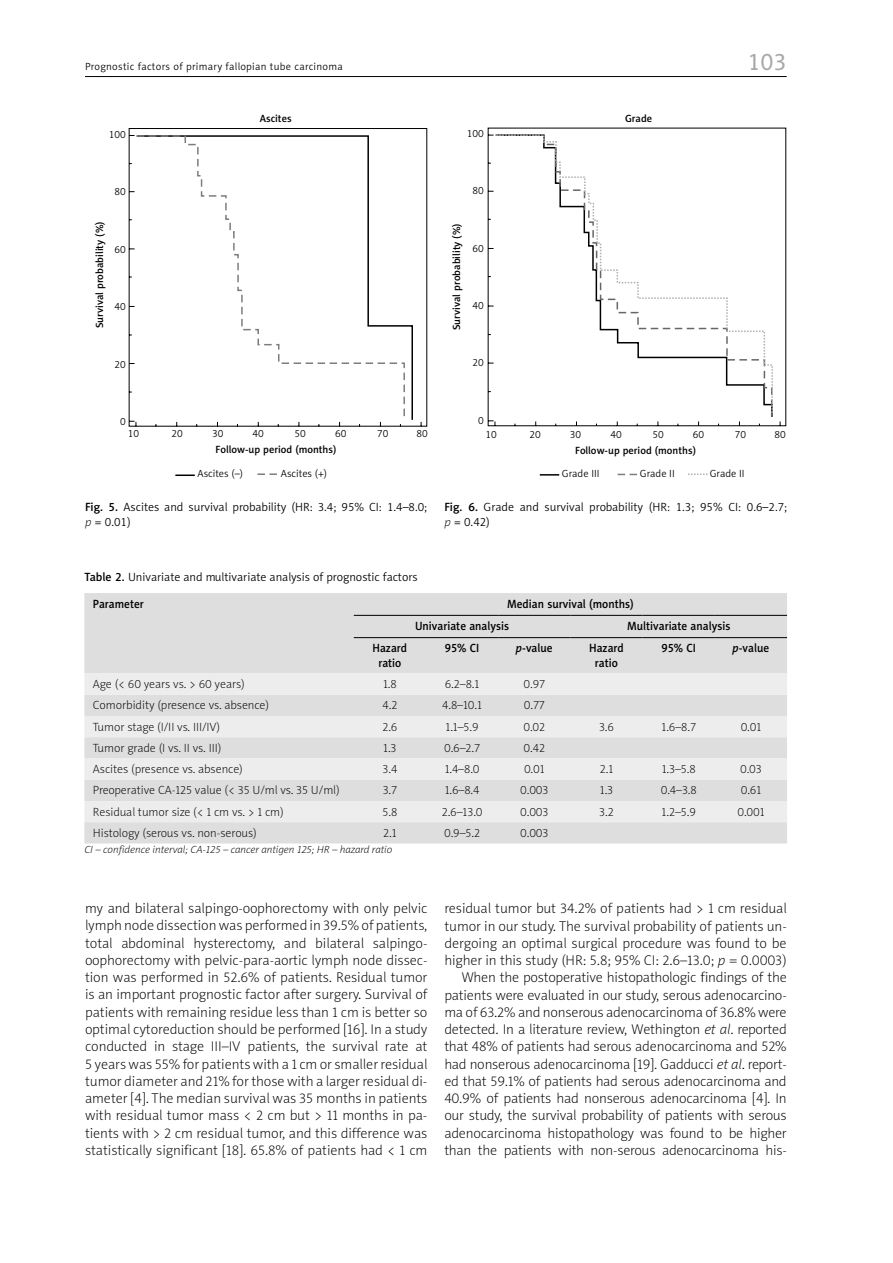
<style>
.page{position:relative;width:893px;height:1263px;background:#fff}
.page>*{position:absolute;margin:0;border:0;box-sizing:border-box;transform-origin:0 0}
.t1{font:24px "Naomi Sans EFN";color:#a8a8a7}
.t2{font:14.25px/17.2px "Naomi Sans EFN Thin";letter-spacing:-.01em;color:#000;text-align:justify}
.t3{font:12px "Naomi Sans EFN Thin";color:#000}
.t4{font:12px/15px "Naomi Sans EFN Light";color:#000}
.t5{font:12px/15px "Naomi Sans EFN Medium";color:#000;text-align:center;scale:.95 1}
.t6{font:10.5px "Naomi Sans EFN Medium";color:#000}
.t7{font:10.5px "Naomi Sans EFN Light";color:#000}
.t8{font:italic 10.5px "Naomi Sans EFN Thin";color:#000}
.t9{font:10.5px "Naomi Sans EFN Light";letter-spacing:.03em;color:#000}
.s1{font-family:"Naomi Sans EFN Medium"}
.s2{font-family:"Naomi Sans EFN Thin";font-style:italic}
.s3{font-style:italic}
</style>
<div class="page">
<hr style="left:85px;top:76px;width:702px;height:1px;background:#000">
<svg style="left:257px;top:473px;width:20px;height:2px"></svg>
<svg style="left:618px;top:474px;width:19px;height:1px"></svg>
<hr style="left:175px;top:474px;width:20px;height:2px;background:#000">
<svg style="left:540px;top:474px;width:19px;height:2px"></svg>
<svg style="left:487px;top:127px;width:299px;height:299px"></svg>
<svg style="left:495px;top:134px;width:279px;height:281px"></svg>
<svg style="left:128px;top:128px;width:300px;height:299px"></svg>
<svg style="left:406px;top:135px;width:8px;height:286px"></svg>
<svg style="left:135px;top:135px;width:271px;height:286px"></svg>
<div style="left:84px;top:593px;width:703px;height:250px;background:#dedede"></div>
<svg style="left:84px;top:673px;width:703px;height:149px;background:#e6e6e6"></svg>
<hr style="left:354px;top:615px;width:72px;height:1px;background:#000">
<hr style="left:426px;top:615px;width:72px;height:1px;background:#000">
<hr style="left:498px;top:615px;width:72px;height:1px;background:#000">
<hr style="left:570px;top:615px;width:73px;height:1px;background:#000">
<hr style="left:643px;top:615px;width:72px;height:1px;background:#000">
<hr style="left:715px;top:615px;width:72px;height:1px;background:#000">
<hr style="left:354px;top:637px;width:72px;height:1px;background:#000">
<hr style="left:426px;top:637px;width:72px;height:1px;background:#000">
<hr style="left:498px;top:637px;width:72px;height:1px;background:#000">
<hr style="left:570px;top:637px;width:73px;height:1px;background:#000">
<hr style="left:643px;top:637px;width:72px;height:1px;background:#000">
<hr style="left:715px;top:637px;width:72px;height:1px;background:#000">
<svg style="left:688px;top:473px;width:19px;height:2px"></svg>
<p class="t9" style="left:85px;top:61px;width:259px">Prognostic factors of primary fallopian tube carcinoma</p>
<h1 class="t1" style="left:747px;top:47px;width:41px">103</h1>
<p class="t7" style="left:109px;top:128px;width:19px">100</p>
<p class="t7" style="left:115px;top:186px;width:13px">80</p>
<p class="t6" style="left:260px;top:112px;width:33px">Ascites</p>
<p class="t6" style="left:625px;top:112px;width:29px">Grade</p>
<p class="t7" style="left:467px;top:127px;width:19px">100</p>
<p class="t7" style="left:472px;top:185px;width:13px">80</p>
<p class="t6" style="left:93px;top:328px;width:109px;rotate:-90deg">Survival probability (%)</p>
<p class="t6" style="left:450px;top:330px;width:109px;rotate:-90deg">Survival probability (%)</p>
<p class="t7" style="left:115px;top:243px;width:13px">60</p>
<p class="t7" style="left:115px;top:301px;width:13px">40</p>
<p class="t7" style="left:472px;top:242px;width:13px">60</p>
<p class="t7" style="left:472px;top:299px;width:13px">40</p>
<p class="t7" style="left:115px;top:358px;width:13px">20</p>
<p class="t7" style="left:472px;top:357px;width:13px">20</p>
<p class="t7" style="left:120px;top:415px;width:7px">0</p>
<p class="t7" style="left:478px;top:414px;width:7px">0</p>
<p class="t7" style="left:128px;top:427px;width:13px">10</p>
<p class="t7" style="left:172px;top:427px;width:13px">20</p>
<p class="t7" style="left:212px;top:427px;width:13px">30</p>
<p class="t7" style="left:253px;top:427px;width:13px">40</p>
<p class="t7" style="left:295px;top:427px;width:13px">50</p>
<p class="t7" style="left:335px;top:427px;width:13px">60</p>
<p class="t7" style="left:377px;top:427px;width:13px">70</p>
<p class="t7" style="left:417px;top:427px;width:13px">80</p>
<p class="t7" style="left:485px;top:428px;width:13px">10</p>
<p class="t7" style="left:529px;top:428px;width:13px">20</p>
<p class="t7" style="left:570px;top:428px;width:13px">30</p>
<p class="t7" style="left:610px;top:428px;width:13px">40</p>
<p class="t7" style="left:652px;top:428px;width:13px">50</p>
<p class="t7" style="left:693px;top:428px;width:13px">60</p>
<p class="t7" style="left:735px;top:428px;width:13px">70</p>
<p class="t7" style="left:774px;top:428px;width:13px">80</p>
<p class="t6" style="left:216px;top:444px;width:122px">Follow-up period (months)</p>
<p class="t6" style="left:575px;top:444px;width:122px">Follow-up period (months)</p>
<p class="t7" style="left:198px;top:467px;width:47px">Ascites (–)</p>
<p class="t7" style="left:281px;top:467px;width:48px">Ascites (+)</p>
<p class="t7" style="left:562px;top:468px;width:39px">Grade III</p>
<p class="t7" style="left:640px;top:468px;width:36px">Grade II</p>
<p class="t7" style="left:710px;top:468px;width:36px">Grade II</p>
<p class="t4" style="left:85px;top:499px;width:344px"><span class="s1">Fig. 5.</span> Ascites and survival probability (HR: 3.4; 95% CI: 1.4–8.0; <span class="s2">p</span> = 0.01)</p>
<p class="t4" style="left:444px;top:499px;width:344px"><span class="s1">Fig. 6.</span> Grade and survival probability (HR: 1.3; 95% CI: 0.6–2.7; <span class="s2">p</span> = 0.42)</p>
<p class="t4" style="left:84px;top:569px;width:335px"><span class="s1">Table 2.</span> Univariate and multivariate analysis of prognostic factors</p>
<p class="t5" style="left:93px;top:596px;width:55px">Parameter</p>
<p class="t5" style="left:415px;top:593px;width:232px;line-height:22.2px;text-align:left;text-indent:92px">Median survival (months)<br>Univariate analysis</p>
<p class="t5" style="left:627px;top:618px;width:110px">Multivariate analysis</p>
<p class="t5" style="left:373px;top:641px;width:38px">Hazard ratio</p>
<p class="t5" style="left:445px;top:641px;width:38px">95% CI</p>
<p class="t5" style="left:516px;top:641px;width:40px"><span class="s3">p</span>-value</p>
<p class="t5" style="left:589px;top:641px;width:38px">Hazard ratio</p>
<p class="t5" style="left:661px;top:641px;width:38px">95% CI</p>
<p class="t5" style="left:733px;top:641px;width:40px"><span class="s3">p</span>-value</p>
<p class="t3" style="left:93px;top:677px;width:153px">Age (&lt; 60 years vs. &gt; 60 years)</p>
<p class="t3" style="left:383px;top:677px;width:15px">1.8</p>
<p class="t3" style="left:445px;top:677px;width:36px">6.2–8.1</p>
<p class="t3" style="left:524px;top:677px;width:23px">0.97</p>
<p class="t3" style="left:93px;top:699px;width:178px">Comorbidity (presence vs. absence)</p>
<p class="t3" style="left:382px;top:699px;width:16px">4.2</p>
<p class="t3" style="left:442px;top:699px;width:41px">4.8–10.1</p>
<p class="t3" style="left:524px;top:699px;width:22px">0.77</p>
<p class="t3" style="left:93px;top:720px;width:129px">Tumor stage (I/II vs. III/IV)</p>
<p class="t3" style="left:382px;top:720px;width:17px">2.6</p>
<p class="t3" style="left:446px;top:720px;width:34px">1.1–5.9</p>
<p class="t3" style="left:523px;top:720px;width:23px">0.02</p>
<p class="t3" style="left:599px;top:720px;width:16px">3.6</p>
<p class="t3" style="left:662px;top:720px;width:36px">1.6–8.7</p>
<p class="t3" style="left:741px;top:720px;width:22px">0.01</p>
<p class="t3" style="left:93px;top:741px;width:130px">Tumor grade (I vs. II vs. III)</p>
<p class="t3" style="left:383px;top:741px;width:15px">1.3</p>
<p class="t3" style="left:444px;top:741px;width:37px">0.6–2.7</p>
<p class="t3" style="left:524px;top:741px;width:23px">0.42</p>
<p class="t3" style="left:93px;top:762px;width:151px">Ascites (presence vs. absence)</p>
<p class="t3" style="left:383px;top:762px;width:16px">3.4</p>
<p class="t3" style="left:445px;top:762px;width:36px">1.4–8.0</p>
<p class="t3" style="left:524px;top:762px;width:22px">0.01</p>
<p class="t3" style="left:600px;top:762px;width:15px">2.1</p>
<p class="t3" style="left:662px;top:762px;width:35px">1.3–5.8</p>
<p class="t3" style="left:740px;top:762px;width:23px">0.03</p>
<p class="t3" style="left:93px;top:784px;width:248px">Preoperative CA‑125 value (&lt; 35 U/ml vs. 35 U/ml)</p>
<p class="t3" style="left:383px;top:784px;width:16px">3.7</p>
<p class="t3" style="left:445px;top:784px;width:36px">1.6–8.4</p>
<p class="t3" style="left:520px;top:784px;width:30px">0.003</p>
<p class="t3" style="left:600px;top:784px;width:15px">1.3</p>
<p class="t3" style="left:661px;top:784px;width:37px">0.4–3.8</p>
<p class="t3" style="left:741px;top:784px;width:22px">0.61</p>
<p class="t3" style="left:93px;top:805px;width:192px">Residual tumor size (&lt; 1 cm vs. &gt; 1 cm)</p>
<p class="t3" style="left:383px;top:805px;width:16px">5.8</p>
<p class="t3" style="left:442px;top:805px;width:42px">2.6–13.0</p>
<p class="t3" style="left:520px;top:805px;width:30px">0.003</p>
<p class="t3" style="left:599px;top:805px;width:16px">3.2</p>
<p class="t3" style="left:662px;top:805px;width:36px">1.2–5.9</p>
<p class="t3" style="left:737px;top:805px;width:29px">0.001</p>
<p class="t3" style="left:93px;top:826px;width:165px">Histology (serous vs. non-serous)</p>
<p class="t3" style="left:383px;top:826px;width:15px">2.1</p>
<p class="t3" style="left:444px;top:826px;width:38px">0.9–5.2</p>
<p class="t3" style="left:520px;top:826px;width:30px">0.003</p>
<p class="t8" style="left:84px;top:843px;width:309px">CI – confidence interval; CA-125 – cancer antigen 125; HR – hazard ratio</p>
<p class="t2" style="left:85px;top:900px;width:344px">my and bilateral salpingo-oophorectomy with only pelvic lymph node dissection was performed in 39.5% of patients, total abdominal hysterectomy, and bilateral salpingo&shy;oophorectomy with pelvic-para-aortic lymph node dissec‑ tion was performed in 52.6% of patients. Residual tumor is an important prognostic factor after surgery. Survival of patients with remaining residue less than 1 cm is better so optimal cytoreduction should be performed [16]. In a study conducted in stage III–IV patients, the survival rate at 5 years was 55% for patients with a 1 cm or smaller residual tumor diameter and 21% for those with a larger residual di‑ ameter [4]. The median survival was 35 months in patients with residual tumor mass &lt; 2 cm but &gt; 11 months in pa‑ tients with &gt; 2 cm residual tumor, and this difference was statistically significant [18]. 65.8% of patients had &lt; 1 cm</p>
<p class="t2" style="left:444px;top:900px;width:344px;text-align:right">residual tumor but 34.2% of patients had &gt; 1 cm residual tumor in our study. The survival probability of patients un‑ dergoing an optimal surgical procedure was found to be higher in this study (HR: 5.8; 95% CI: 2.6–13.0; <span class="s3">p</span> = 0.0003)<br>When the postoperative histopathologic findings of the patients were evaluated in our study, serous adenocarcino‑ ma of 63.2% and nonserous adenocarcinoma of 36.8% were detected. In a literature review, Wethington <span class="s3">et al</span>. reported that 48% of patients had serous adenocarcinoma and 52% had nonserous adenocarcinoma [19]. Gadducci <span class="s3">et al</span>. report‑ ed that 59.1% of patients had serous adenocarcinoma and 40.9% of patients had nonserous adenocarcinoma [4]. In our study, the survival probability of patients with serous adenocarcinoma histopathology was found to be higher than the patients with non-serous adenocarcinoma his‑</p>
</div>
